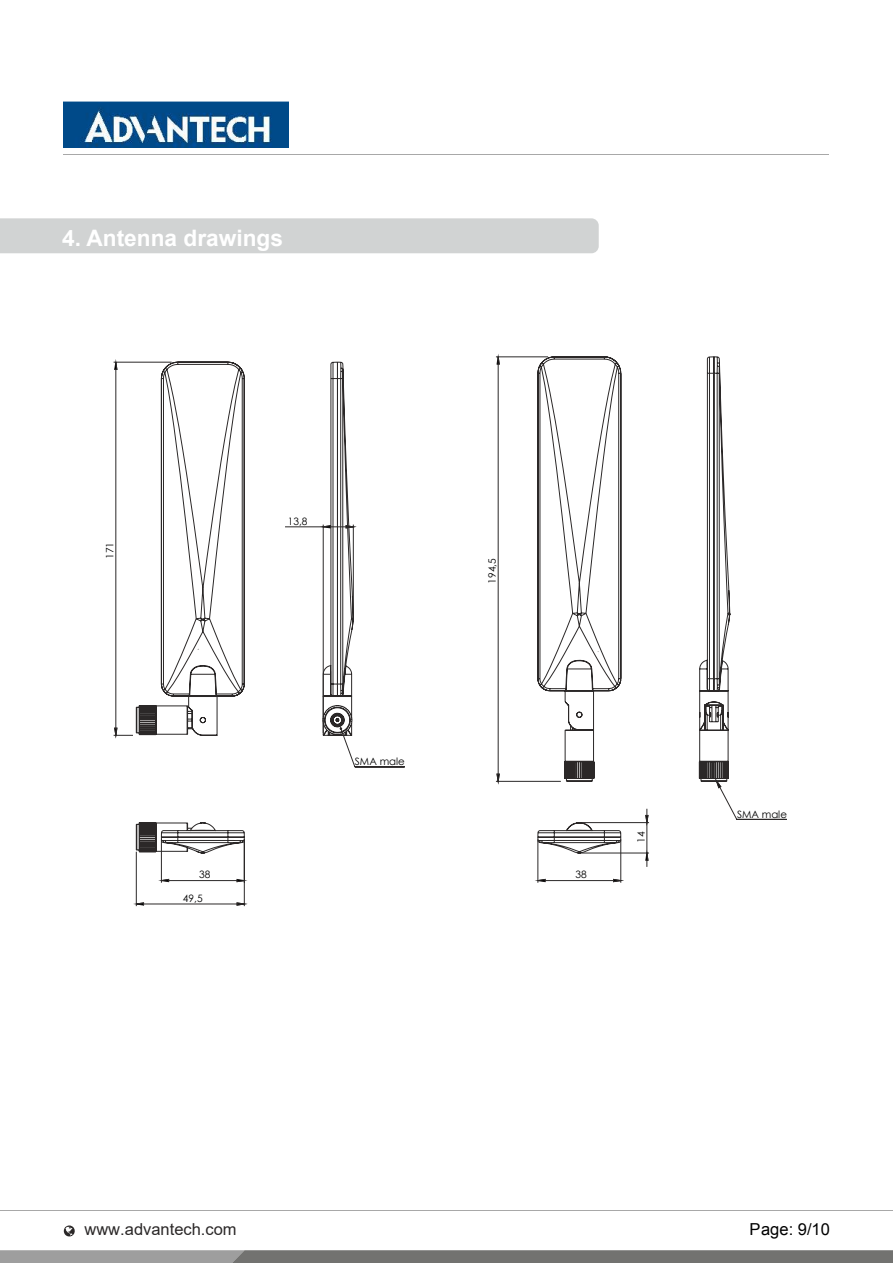
<style>
.page{position:relative;width:893px;height:1263px;background:#fff}
.page>*{position:absolute;margin:0;border:0;box-sizing:border-box;transform-origin:0 0}
.t1{font:700 22.65px "Arial";color:#fff}
.t2{font:16.5px "Arial";color:#2b2828}
.t3{font:16.5px "Arial";letter-spacing:.005em;color:#000}
.t4{font:10.2px "Century Gothic";color:#000}
</style>
<div class="page">
<svg style="left:0;top:1250px;width:893px;height:13px;background:#80807e"></svg>
<hr style="left:0;top:1210px;width:893px;height:1px;background:#a8a8a8">
<svg style="left:63px;top:1225px;width:12px;height:11px"></svg>
<hr style="left:64px;top:154px;width:765px;height:1px;background:#a8a8a8">
<div style="left:0;top:218px;width:599px;height:35px;background:#d1d3d3"></div>
<hr style="left:285px;top:527px;width:38px;height:1px;background:#2b2828">
<hr style="left:161px;top:839px;width:1px;height:44px;background:#2b2828">
<hr style="left:136px;top:852px;width:1px;height:54px;background:#2b2828">
<hr style="left:244px;top:839px;width:1px;height:67px;background:#2b2828">
<svg style="left:136px;top:879px;width:109px;height:26px"></svg>
<svg style="left:322px;top:362px;width:83px;height:405px"></svg>
<svg style="left:114px;top:362px;width:131px;height:374px"></svg>
<svg style="left:136px;top:822px;width:109px;height:31px"></svg>
<hr style="left:581px;top:853px;width:68px;height:1px;background:#2b2828">
<hr style="left:581px;top:822px;width:68px;height:1px;background:#2b2828">
<hr style="left:496px;top:357px;width:52px;height:1px;background:#2b2828">
<hr style="left:496px;top:781px;width:65px;height:1px;background:#2b2828">
<hr style="left:538px;top:839px;width:1px;height:44px;background:#2b2828">
<hr style="left:620px;top:839px;width:1px;height:44px;background:#2b2828">
<svg style="left:645px;top:809px;width:3px;height:58px"></svg>
<svg style="left:497px;top:356px;width:3px;height:426px"></svg>
<svg style="left:537px;top:879px;width:84px;height:3px"></svg>
<svg style="left:699px;top:356px;width:88px;height:464px"></svg>
<svg style="left:537px;top:356px;width:84px;height:426px"></svg>
<svg style="left:537px;top:822px;width:84px;height:31px"></svg>
<img style="left:64px;top:102px;width:225px;height:46px">
<h1 class="t1" style="left:62px;top:222px;width:222px">4. Antenna drawings</h1>
<p class="t4" style="left:103px;top:559px;width:18px;rotate:-90deg">171</p>
<p class="t4" style="left:288px;top:514px;width:21px">13,8</p>
<p class="t4" style="left:199px;top:867px;width:13px">38</p>
<p class="t4" style="left:183px;top:891px;width:21px">49,5</p>
<p class="t4" style="left:355px;top:754px;width:51px">SMA male</p>
<p class="t4" style="left:485px;top:583px;width:27px;rotate:-90deg">194,5</p>
<p class="t4" style="left:576px;top:867px;width:13px">38</p>
<p class="t4" style="left:634px;top:842px;width:13px;rotate:-90deg">14</p>
<p class="t4" style="left:737px;top:807px;width:51px">SMA male</p>
<h2 class="t2" style="left:84px;top:1218px;width:154px">www.advantech.com</h2>
<h2 class="t3" style="left:749px;top:1218px;width:82px">Page: 9/10</h2>
</div>
